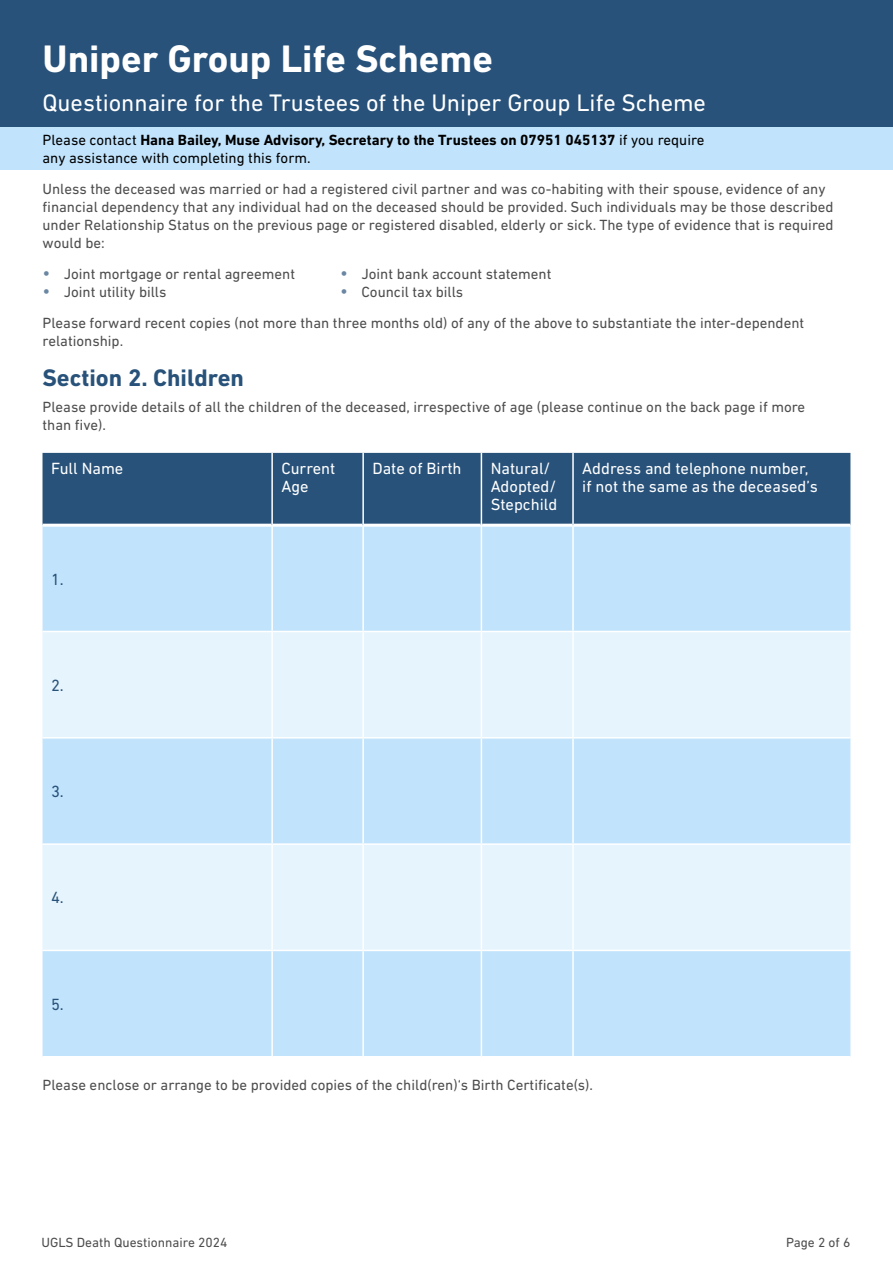
<style>
.page{position:relative;width:893px;height:1263px;background:#fff}
.page>*{position:absolute;margin:0;border:0;box-sizing:border-box;transform-origin:0 0}
.t1{font:700 39px "DIN Next LT Pro";color:#fff}
.t2{font:24.3px "DIN Next LT Pro";color:#fff}
.t3{font:700 24.3px "DIN Next LT Pro";color:#28527a}
.t4{font:16.5px/18px "DIN Next LT Pro";color:#fff}
.t5{font:16.5px "DIN Next LT Pro";color:#28527a}
.t6{font:15px/18px "DIN Next LT Pro";color:#4d4d4d}
.t7{font:15px/18px "DIN Next LT Pro";color:#000}
.t8{font:13.5px "DIN Next LT Pro";color:#4d4d4d}
.s1{font-weight:700}
.s2{font-size:18px;color:#6986a2}
</style>
<div class="page">
<div style="left:43px;top:453px;width:807px;height:71px;background:#28527a"></div>
<div style="left:43px;top:527px;width:807px;height:529px;background:#c1e3fc"></div>
<svg style="left:43px;top:632px;width:807px;height:318px;background:#d9eefc"></svg>
<hr style="left:43px;top:843px;width:229px;height:2px;background:#fff">
<hr style="left:272px;top:843px;width:91px;height:2px;background:#fff">
<hr style="left:363px;top:843px;width:118px;height:2px;background:#fff">
<hr style="left:481px;top:843px;width:92px;height:2px;background:#fff">
<hr style="left:573px;top:843px;width:277px;height:2px;background:#fff">
<hr style="left:43px;top:631px;width:229px;height:1px;background:#fff">
<hr style="left:272px;top:631px;width:91px;height:1px;background:#fff">
<hr style="left:363px;top:631px;width:118px;height:1px;background:#fff">
<hr style="left:481px;top:631px;width:92px;height:1px;background:#fff">
<hr style="left:573px;top:631px;width:277px;height:1px;background:#fff">
<hr style="left:43px;top:737px;width:229px;height:1px;background:#fff">
<hr style="left:272px;top:737px;width:91px;height:1px;background:#fff">
<hr style="left:363px;top:737px;width:118px;height:1px;background:#fff">
<hr style="left:481px;top:737px;width:92px;height:1px;background:#fff">
<hr style="left:573px;top:737px;width:277px;height:1px;background:#fff">
<hr style="left:43px;top:950px;width:229px;height:1px;background:#fff">
<hr style="left:272px;top:950px;width:91px;height:1px;background:#fff">
<hr style="left:363px;top:950px;width:118px;height:1px;background:#fff">
<hr style="left:481px;top:950px;width:92px;height:1px;background:#fff">
<hr style="left:573px;top:950px;width:277px;height:1px;background:#fff">
<hr style="left:271px;top:453px;width:2px;height:72px;background:#fff">
<hr style="left:362px;top:453px;width:2px;height:72px;background:#fff">
<hr style="left:481px;top:453px;width:1px;height:72px;background:#fff">
<hr style="left:572px;top:453px;width:2px;height:72px;background:#fff">
<hr style="left:271px;top:525px;width:2px;height:106px;background:#fff">
<hr style="left:362px;top:525px;width:2px;height:106px;background:#fff">
<hr style="left:481px;top:525px;width:1px;height:106px;background:#fff">
<hr style="left:572px;top:525px;width:2px;height:106px;background:#fff">
<hr style="left:271px;top:632px;width:2px;height:105px;background:#fff">
<hr style="left:362px;top:632px;width:2px;height:105px;background:#fff">
<hr style="left:481px;top:632px;width:1px;height:105px;background:#fff">
<hr style="left:572px;top:632px;width:2px;height:105px;background:#fff">
<hr style="left:271px;top:738px;width:2px;height:105px;background:#fff">
<hr style="left:362px;top:738px;width:2px;height:105px;background:#fff">
<hr style="left:481px;top:738px;width:1px;height:105px;background:#fff">
<hr style="left:572px;top:738px;width:2px;height:105px;background:#fff">
<hr style="left:271px;top:845px;width:2px;height:105px;background:#fff">
<hr style="left:362px;top:845px;width:2px;height:105px;background:#fff">
<hr style="left:481px;top:845px;width:1px;height:105px;background:#fff">
<hr style="left:572px;top:845px;width:2px;height:105px;background:#fff">
<hr style="left:271px;top:951px;width:2px;height:105px;background:#fff">
<hr style="left:362px;top:951px;width:2px;height:105px;background:#fff">
<hr style="left:481px;top:951px;width:1px;height:105px;background:#fff">
<hr style="left:572px;top:951px;width:2px;height:105px;background:#fff">
<div style="left:0;top:0;width:893px;height:128px;background:#28527a"></div>
<div style="left:0;top:128px;width:893px;height:42px;background:#c1e3fc"></div>
<h1 class="t1" style="left:43px;top:36px;width:452px">Uniper Group Life Scheme</h1>
<h2 class="t2" style="left:43px;top:88px;width:665px">Questionnaire for the Trustees of the Uniper Group Life Scheme</h2>
<p class="t7" style="left:43px;top:131px;width:664px">Please contact <span class="s1">Hana Bailey, Muse Advisory, Secretary to the Trustees on 07951 045137</span> if you require any assistance with completing this form.</p>
<p class="t6" style="left:43px;top:180px;width:793px">Unless the deceased was married or had a registered civil partner and was co-habiting with their spouse, evidence of any financial dependency that any individual had on the deceased should be provided. Such individuals may be those described under Relationship Status on the previous page or registered disabled, elderly or sick. The type of evidence that is required would be:</p>
<p class="t6" style="left:43px;top:265px;width:254px"><span class="s2">•</span> Joint mortgage or rental agreement</p>
<p class="t6" style="left:340px;top:265px;width:213px"><span class="s2">•</span> Joint bank account statement</p>
<p class="t6" style="left:43px;top:283px;width:125px"><span class="s2">•</span> Joint utility bills</p>
<p class="t6" style="left:43px;top:276px;width:763px;line-height:30.8px;text-indent:298px"><span class="s2">•</span> Council tax bills<br>Please forward recent copies (not more than three months old) of any of the above to substantiate the inter-dependent</p>
<p class="t6" style="left:43px;top:331px;width:82px">relationship.</p>
<h2 class="t3" style="left:43px;top:364px;width:203px">Section 2. Children</h2>
<p class="t6" style="left:43px;top:398px;width:764px">Please provide details of all the children of the deceased, irrespective of age (please continue on the back page if more than five).</p>
<p class="t4" style="left:51px;top:459px;width:74px">Full Name</p>
<p class="t4" style="left:281px;top:459px;width:56px">Current<br>Age</p>
<p class="t4" style="left:372px;top:459px;width:91px">Date of Birth</p>
<p class="t4" style="left:491px;top:459px;width:68px">Natural/<br>Adopted/<br>Stepchild</p>
<p class="t4" style="left:582px;top:459px;width:237px">Address and telephone number, if not the same as the deceased’s</p>
<p class="t5" style="left:51px;top:570px;width:14px">1.</p>
<p class="t5" style="left:51px;top:676px;width:14px">2.</p>
<p class="t5" style="left:51px;top:782px;width:14px">3.</p>
<p class="t5" style="left:51px;top:888px;width:14px">4.</p>
<p class="t5" style="left:51px;top:995px;width:14px">5.</p>
<p class="t6" style="left:43px;top:1076px;width:552px">Please enclose or arrange to be provided copies of the child(ren)‘s Birth Certificate(s).</p>
<p class="t8" style="left:41px;top:1234px;width:188px">UGLS Death Questionnaire 2024</p>
<p class="t8" style="left:786px;top:1234px;width:66px">Page 2 of 6</p>
</div>
